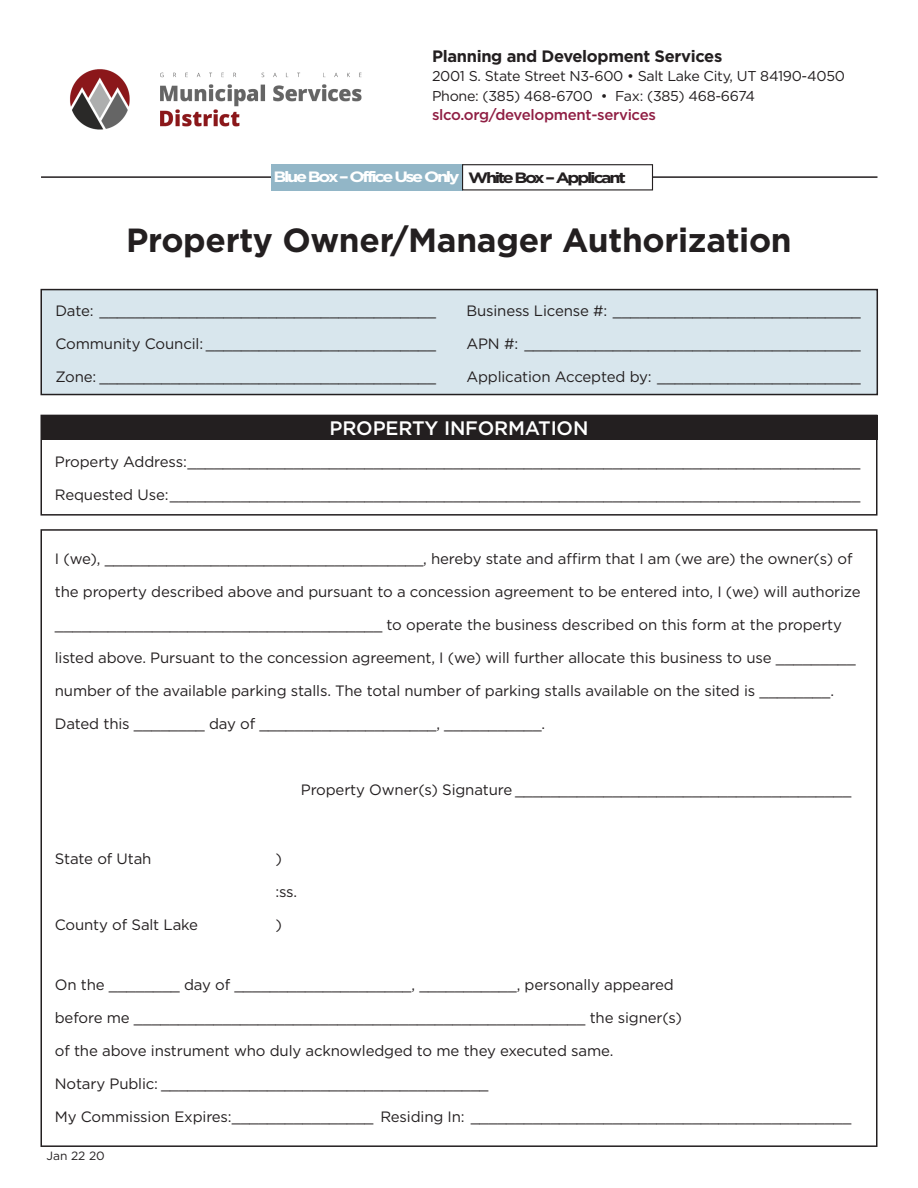
<style>
.page{position:relative;width:918px;height:1188px;background:#fff}
.page>*{position:absolute;margin:0;border:0;box-sizing:border-box;transform-origin:0 0}
.t1{font:700 33.45px "Gotham";letter-spacing:-.01em;color:#231f20}
.t2{font:500 19.5px "Gotham";letter-spacing:-.01em;color:#fff}
.t3{font:700 16.5px "Gotham";letter-spacing:-.02em;color:#231f20}
.t4{font:15px "Gotham";letter-spacing:-.01em;color:#231f20}
.t5{font:500 15px "Gotham";letter-spacing:-.02em;color:#8f1e43}
.t6{font:700 15px "Gotham";letter-spacing:-.13em;color:#fff;scale:1.2 1}
.t7{font:700 15px "Gotham";letter-spacing:-.13em;color:#231f20;scale:1.2 1}
.t8{font:14.25px "Gotham";letter-spacing:-.02em;color:#231f20}
.t9{font:12px "Gotham";color:#231f20}
</style>
<div class="page">
<hr style="left:41px;top:176px;width:837px;height:2px;background:#231f20">
<div style="left:272px;top:164px;width:191px;height:26px;background:#92b6c7"></div>
<div style="left:463px;top:165px;width:189px;height:25px;background:#fff"></div>
<div style="left:462px;top:164px;width:191px;height:26px;border:1px solid #231f20"></div>
<div style="left:41px;top:290px;width:836px;height:105px;background:#d8e6ed"></div>
<div style="left:40px;top:289px;width:838px;height:106px;border:2px solid #231f20"></div>
<div style="left:40px;top:415px;width:838px;height:101px;border:2px solid #231f20"></div>
<div style="left:41px;top:415px;width:837px;height:25px;background:#231f20"></div>
<img style="left:70px;top:69px;width:292px;height:61px">
<p class="t3" style="left:432px;top:45px;width:292px">Planning and Development Services</p>
<p class="t8" style="left:432px;top:67px;width:414px">2001 S. State Street N3-600 • Salt Lake City, UT 84190-4050</p>
<p class="t8" style="left:432px;top:87px;width:325px">Phone: (385) 468-6700 • Fax: (385) 468-6674</p>
<p class="t5" style="left:432px;top:105px;width:225px">slco.org/development-services</p>
<p class="t6" style="left:273px;top:166px;width:157px">Blue Box – Office Use Only</p>
<p class="t7" style="left:468px;top:168px;width:133px">White Box – Applicant</p>
<p class="t1" style="left:126px;top:218px;width:667px">Property Owner/Manager Authorization</p>
<p class="t4" style="left:55px;top:301px;width:382px">Date: ______________________________________</p>
<p class="t4" style="left:466px;top:301px;width:396px">Business License #: ____________________________</p>
<p class="t4" style="left:55px;top:334px;width:382px">Community Council: __________________________</p>
<p class="t4" style="left:466px;top:334px;width:396px">APN #: ______________________________________</p>
<p class="t4" style="left:55px;top:367px;width:382px">Zone: ______________________________________</p>
<p class="t4" style="left:466px;top:367px;width:396px">Application Accepted by: _______________________</p>
<p class="t2" style="left:330px;top:416px;width:260px">PROPERTY INFORMATION</p>
<p class="t4" style="left:55px;top:453px;width:807px">Property Address:____________________________________________________________________________</p>
<p class="t4" style="left:55px;top:486px;width:807px">Requested Use:______________________________________________________________________________</p>
<p class="t4" style="left:55px;top:549px;width:799px">I (we), ____________________________________, hereby state and affirm that I am (we are) the owner(s) of</p>
<p class="t4" style="left:55px;top:582px;width:807px">the property described above and pursuant to a concession agreement to be entered into, I (we) will authorize</p>
<p class="t4" style="left:55px;top:615px;width:789px">_____________________________________ to operate the business described on this form at the property</p>
<p class="t4" style="left:55px;top:648px;width:802px">listed above. Pursuant to the concession agreement, I (we) will further allocate this business to use _________</p>
<p class="t4" style="left:55px;top:681px;width:781px">number of the available parking stalls. The total number of parking stalls available on the sited is ________.</p>
<p class="t4" style="left:55px;top:714px;width:492px">Dated this ________ day of ____________________, ___________.</p>
<p class="t4" style="left:301px;top:780px;width:552px">Property Owner(s) Signature ______________________________________</p>
<p class="t4" style="left:55px;top:849px;width:98px">State of Utah</p>
<p class="t4" style="left:275px;top:849px;width:8px">)</p>
<p class="t4" style="left:275px;top:882px;width:23px">:ss.</p>
<p class="t4" style="left:55px;top:915px;width:145px">County of Salt Lake</p>
<p class="t4" style="left:275px;top:915px;width:8px">)</p>
<p class="t4" style="left:55px;top:975px;width:621px">On the ________ day of ____________________, ___________, personally appeared</p>
<p class="t4" style="left:55px;top:1008px;width:629px">before me ___________________________________________________ the signer(s)</p>
<p class="t4" style="left:55px;top:1041px;width:560px">of the above instrument who duly acknowledged to me they executed same.</p>
<p class="t4" style="left:55px;top:1074px;width:435px">Notary Public: _____________________________________</p>
<p class="t4" style="left:55px;top:1107px;width:798px">My Commission Expires:________________ Residing In: ___________________________________________</p>
<p class="t9" style="left:47px;top:1148px;width:60px">Jan 22 20</p>
</div>
